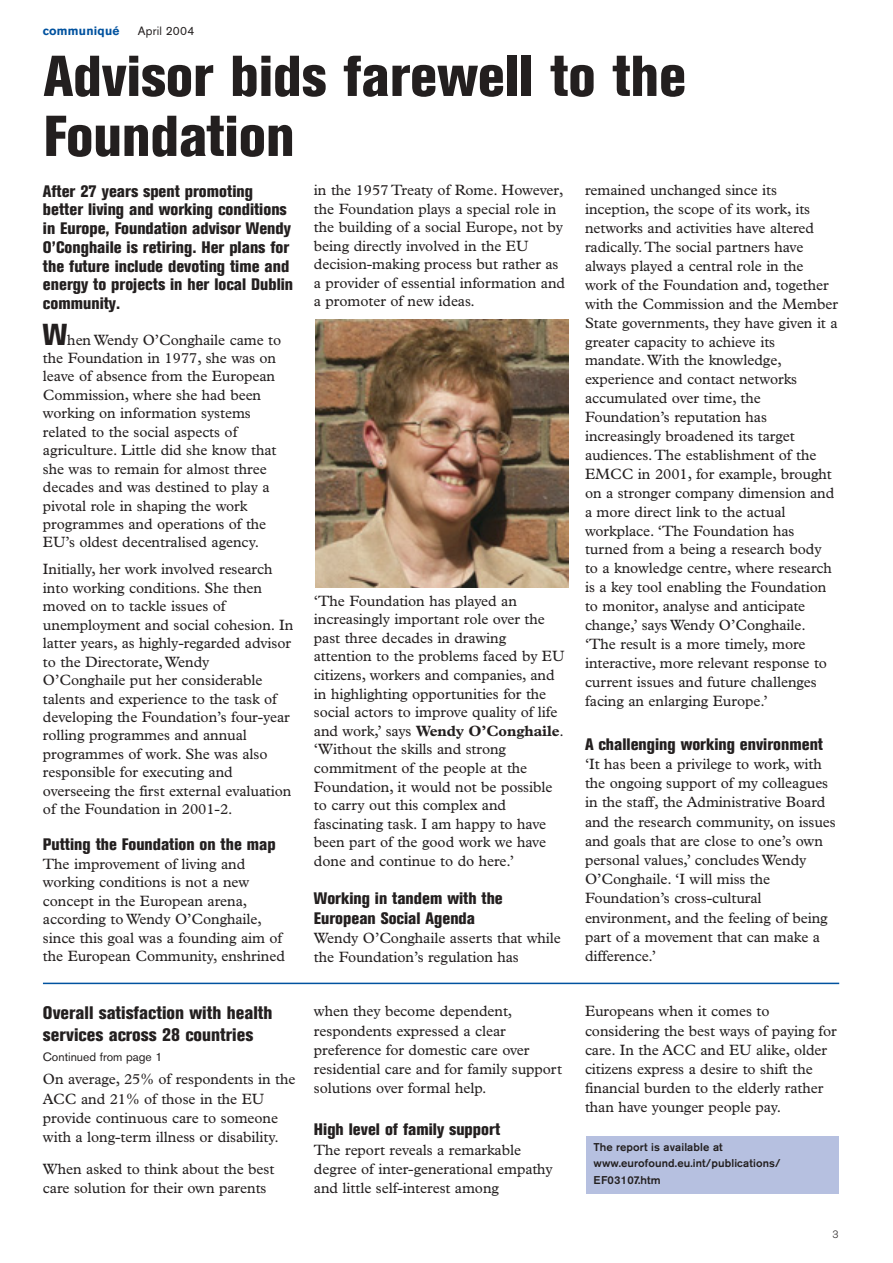
<style>
.page{position:relative;width:893px;height:1263px;background:#fff}
.page>*{position:absolute;margin:0;border:0;box-sizing:border-box;transform-origin:0 0}
.t1{font:800 condensed 57px/60px "Akzidenz Grotesk BE";color:#231f1f}
.t2{font:800 condensed 18px/22.5px "Akzidenz Grotesk BE";color:#231f1f}
.t3{font:800 condensed 16.5px/18.8px "Akzidenz Grotesk BE";color:#231f1f}
.t4{font:15px/18.5px "Plantin";letter-spacing:-.005em;color:#231f1f}
.t5{font:12px "Akzidenz Grotesk BE";color:#231f1f}
.t6{font:700 12px "Akzidenz Grotesk BE";letter-spacing:.02em;color:#00529f}
.t7{font:500 11.25px/17px "Akzidenz Grotesk BE";letter-spacing:.01em;color:#231f1f}
.t8{font:300 10.5px "Akzidenz Grotesk BE";color:#231f1f}
.s1{font-family:"Akzidenz Grotesk BE";font-weight:800;font-stretch:condensed;font-size:30px}
.s2{font-weight:700}
</style>
<div class="page">
<div style="left:585px;top:1137px;width:253px;height:57px;background:#b6c0e0"></div>
<hr style="left:43px;top:983px;width:796px;height:1px;background:#00529f">
<img style="left:315px;top:320px;width:253px;height:268px">
<p class="t6" style="left:43px;top:27px;width:78px">communiqué</p>
<p class="t5" style="left:138px;top:27px;width:58px">April 2004</p>
<h1 class="t1" style="left:44px;top:51px;width:644px">Advisor bids farewell to the<br>Foundation</h1>
<p class="t3" style="left:43px;top:183px;width:252px">After 27 years spent promoting better living and working conditions in Europe, Foundation advisor Wendy<br>O’Conghaile is retiring. Her plans for the future include devoting time and energy to projects in her local Dublin community.</p>
<p class="t4" style="left:43px;top:332px;width:240px"><span class="s1">W</span>hen Wendy O’Conghaile came to the Foundation in 1977, she was on leave of absence from the European Commission, where she had been working on information systems related to the social aspects of agriculture. Little did she know that she was to remain for almost three decades and was destined to play a pivotal role in shaping the work programmes and operations of the EU’s oldest decentralised agency.</p>
<p class="t4" style="left:43px;top:561px;width:252px">Initially, her work involved research into working conditions. She then moved on to tackle issues of unemployment and social cohesion. In latter years, as highly-regarded advisor to the Directorate,Wendy O’Conghaile put her considerable talents and experience to the task of developing the Foundation’s four-year rolling programmes and annual programmes of work. She was also responsible for executing and overseeing the first external evaluation of the Foundation in 2001-2.</p>
<p class="t3" style="left:43px;top:837px;width:234px">Putting the Foundation on the map</p>
<p class="t4" style="left:43px;top:856px;width:243px">The improvement of living and working conditions is not a new concept in the European arena, according to Wendy O’Conghaile, since this goal was a founding aim of the European Community, enshrined</p>
<p class="t2" style="left:43px;top:1003px;width:231px">Overall satisfaction with health services across 28 countries</p>
<p class="t5" style="left:43px;top:1052px;width:121px">Continued from page 1</p>
<p class="t4" style="left:43px;top:1071px;width:254px;line-height:19.2px">On average, 25% of respondents in the ACC and 21% of those in the EU provide continuous care to someone with a long-term illness or disability.</p>
<p class="t4" style="left:43px;top:1161px;width:233px;line-height:19.2px">When asked to think about the best care solution for their own parents</p>
<p class="t4" style="left:314px;top:182px;width:253px">in the 1957 Treaty of Rome. However, the Foundation plays a special role in the building of a social Europe, not by being directly involved in the EU decision-making process but rather as a provider of essential information and a promoter of new ideas.</p>
<p class="t4" style="left:314px;top:593px;width:252px">‘The Foundation has played an increasingly important role over the past three decades in drawing attention to the problems faced by EU citizens, workers and companies, and in highlighting opportunities for the social actors to improve quality of life and work,’ says <span class="s2">Wendy O’Conghaile</span>. ‘Without the skills and strong commitment of the people at the Foundation, it would not be possible to carry out this complex and fascinating task. I am happy to have been part of the good work we have done and continue to do here.’</p>
<p class="t3" style="left:314px;top:889px;width:190px;line-height:20.5px">Working in tandem with the<br>European Social Agenda</p>
<p class="t4" style="left:314px;top:930px;width:248px;line-height:18.9px">Wendy O’Conghaile asserts that while the Foundation’s regulation has</p>
<p class="t4" style="left:314px;top:1003px;width:249px;line-height:19.2px">when they become dependent, respondents expressed a clear preference for domestic care over residential care and for family support solutions over formal help.</p>
<p class="t3" style="left:314px;top:1122px;width:188px">High level of family support</p>
<p class="t4" style="left:314px;top:1141px;width:240px;line-height:19.2px">The report reveals a remarkable degree of inter-generational empathy and little self-interest among</p>
<p class="t4" style="left:585px;top:182px;width:254px;line-height:18.9px">remained unchanged since its inception, the scope of its work, its networks and activities have altered radically.The social partners have always played a central role in the work of the Foundation and, together with the Commission and the Member State governments, they have given it a greater capacity to achieve its mandate.With the knowledge, experience and contact networks accumulated over time, the Foundation’s reputation has increasingly broadened its target audiences.The establishment of the EMCC in 2001, for example, brought on a stronger company dimension and a more direct link to the actual workplace. ‘The Foundation has turned from a being a research body to a knowledge centre, where research is a key tool enabling the Foundation to monitor, analyse and anticipate change,’ says Wendy O’Conghaile. ‘The result is a more timely, more interactive, more relevant response to current issues and future challenges facing an enlarging Europe.’</p>
<p class="t3" style="left:585px;top:736px;width:239px">A challenging working environment</p>
<p class="t4" style="left:585px;top:756px;width:252px;line-height:19.2px">‘It has been a privilege to work, with the ongoing support of my colleagues in the staff, the Administrative Board and the research community, on issues and goals that are close to one’s own personal values,’ concludes Wendy O’Conghaile. ‘I will miss the Foundation’s cross-cultural environment, and the feeling of being part of a movement that can make a difference.’</p>
<p class="t4" style="left:585px;top:1003px;width:253px;line-height:19.2px">Europeans when it comes to considering the best ways of paying for care. In the ACC and EU alike, older citizens express a desire to shift the financial burden to the elderly rather than have younger people pay.</p>
<p class="t7" style="left:593px;top:1139px;width:188px">The report is available at www.eurofound.eu.int/publications/<br>EF03107.htm</p>
<p class="t8" style="left:832px;top:1231px;width:8px">3</p>
</div>
